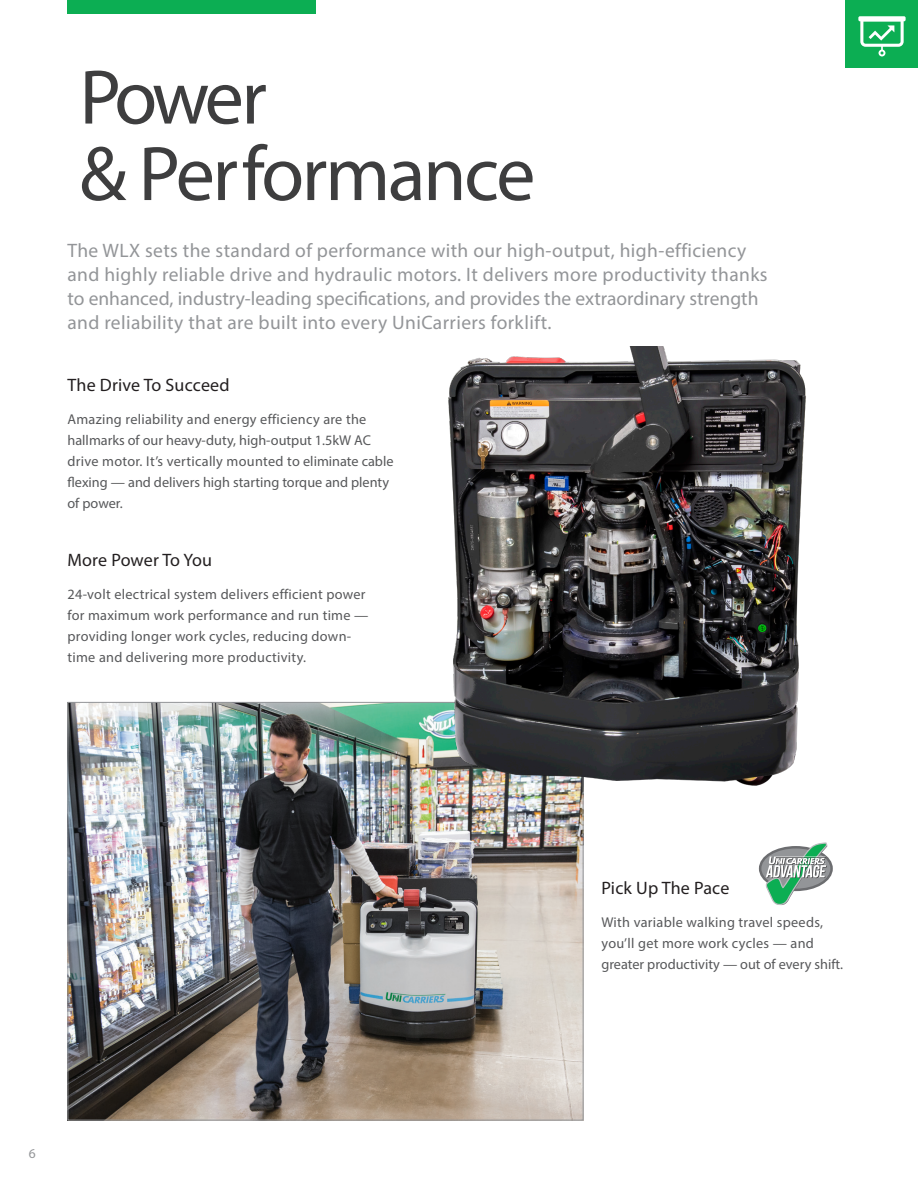
<style>
.page{position:relative;width:918px;height:1188px;background:#fff}
.page>*{position:absolute;margin:0;border:0;box-sizing:border-box;transform-origin:0 0}
.t1{font:78px/76.5px "Myriad Pro";letter-spacing:-.03em;color:#3e3e3f}
.t2{font:19.5px/24px "Myriad Pro";letter-spacing:.02em;color:#939598}
.t3{font:18px "Myriad Pro";letter-spacing:.01em;color:#231f20}
.t4{font:14.25px/21px "Myriad Pro";letter-spacing:.02em;color:#57585a}
.t5{font:14.25px/21px "Myriad Pro";color:#57585a}
.t6{font:13.5px "Myriad Pro";color:#939598}
</style>
<div class="page">
<img style="left:70px;top:704px;width:512px;height:414px">
<div style="left:68px;top:0;width:248px;height:14px;background:#0cae53"></div>
<svg style="left:760px;top:847px;width:72px;height:43px"></svg>
<div style="left:759px;top:846px;width:74px;height:45px;border:2px solid #6c6d70;border-radius:50%"></div>
<svg style="left:766px;top:842px;width:62px;height:63px"></svg>
<div style="left:846px;top:0;width:72px;height:67px;background:#0cae53"></div>
<svg style="left:858px;top:16px;width:48px;height:40px"></svg>
<img style="left:420px;top:347px;width:386px;height:449px">
<p class="t1" style="left:80px;top:58px;width:457px">Power<br>&amp; Performance</p>
<p class="t2" style="left:68px;top:238px;width:702px">The WLX sets the standard of performance with our high-output, high-efficiency and highly reliable drive and hydraulic motors. It delivers more productivity thanks to enhanced, industry-leading specifications, and provides the extraordinary strength and reliability that are built into every UniCarriers forklift.</p>
<p class="t3" style="left:68px;top:374px;width:164px">The Drive To Succeed</p>
<p class="t5" style="left:68px;top:408px;width:328px">Amazing reliability and energy efficiency are the hallmarks of our heavy-duty, high-output 1.5kW AC drive motor. It’s vertically mounted to eliminate cable flexing — and delivers high starting torque and plenty of power.</p>
<p class="t3" style="left:68px;top:549px;width:146px">More Power To You</p>
<p class="t4" style="left:68px;top:584px;width:302px">24-volt electrical system delivers efficient power for maximum work performance and run time — providing longer work cycles, reducing down&shy;time and delivering more productivity.</p>
<p class="t6" style="left:29px;top:1145px;width:8px">6</p>
<p class="t3" style="left:602px;top:877px;width:129px">Pick Up The Pace</p>
<p class="t4" style="left:602px;top:911px;width:243px">With variable walking travel speeds, you’ll get more work cycles — and greater productivity — out of every shift.</p>
</div>
